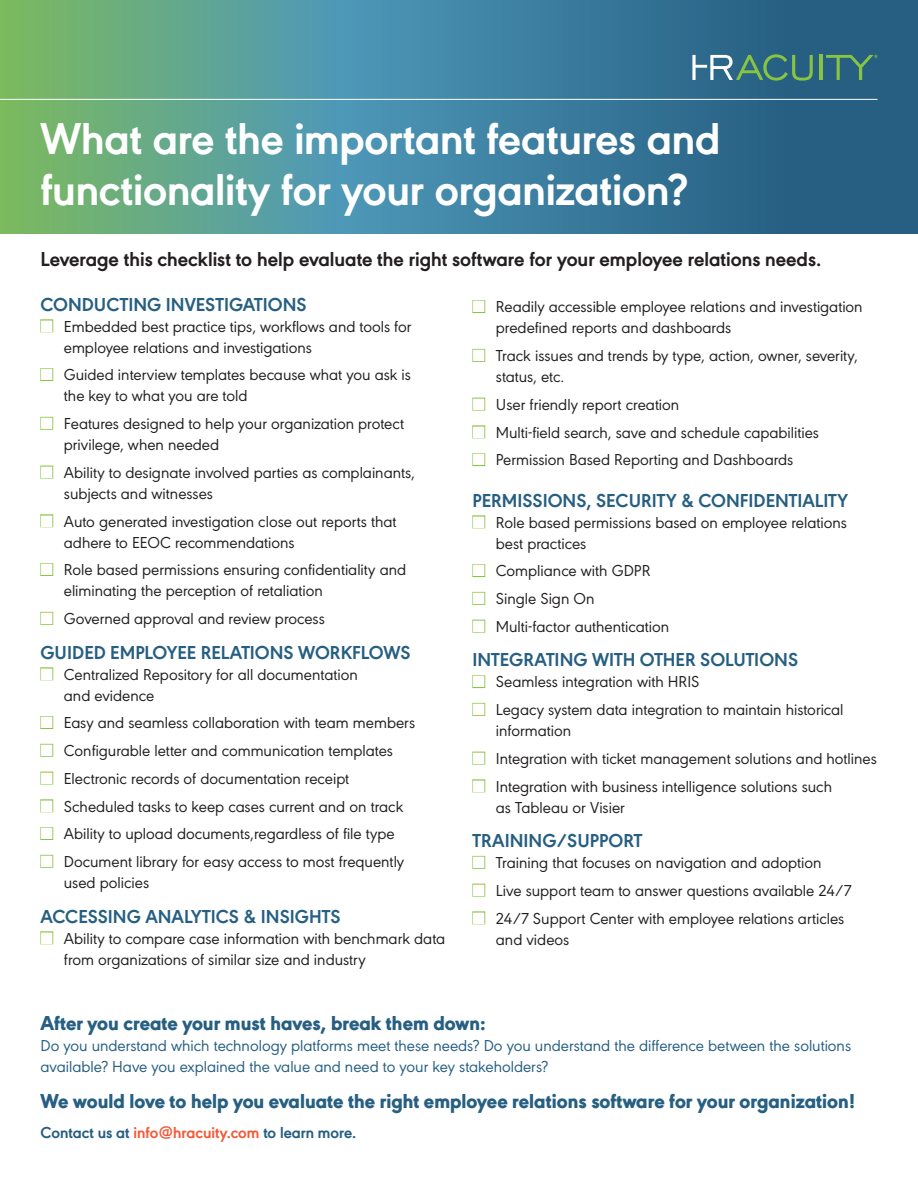
<style>
.page{position:relative;width:918px;height:1188px;background:#fff}
.page>*{position:absolute;margin:0;border:0;box-sizing:border-box;transform-origin:0 0}
.t1{font:700 46.35px/51.4px "URW Geometric";letter-spacing:-.005em;color:#fff}
.t2{font:800 21px "URW Geometric";color:#265f82}
.t3{font:700 21px "URW Geometric";color:#231f20}
.t4{font:700 19.5px "URW Geometric";color:#265f82}
.t5{font:16.5px/21px "URW Geometric";color:#231f20}
.t6{font:16.5px/21px "URW Geometric";color:#265f82}
.t7{font:700 16.5px "URW Geometric";color:#265f82}
.s1{color:#8ac442}
.s2{color:#f15b39}
</style>
<div class="page">
<svg style="left:0;top:0;width:918px;height:233px;background:#478992"></svg>
<svg style="left:692px;top:54px;width:121px;height:27px;background:#508587"></svg>
<hr style="left:820px;top:55px;width:3px;height:25px;background:#88c442">
<svg style="left:826px;top:55px;width:52px;height:25px"></svg>
<hr style="left:0;top:99px;width:878px;height:1px;background:#fff">
<p class="t1" style="left:40px;top:109px;width:681px">What are the important features and functionality for your organization?</p>
<p class="t3" style="left:40px;top:243px;width:783px">Leverage this checklist to help evaluate the right software for your employee relations needs.</p>
<p class="t4" style="left:40px;top:289px;width:268px">CONDUCTING INVESTIGATIONS</p>
<p class="t5" style="left:64px;top:314px;width:349px;text-indent:-23px"><span class="s1">■</span> Embedded best practice tips, workflows and tools for employee relations and investigations</p>
<p class="t5" style="left:64px;top:363px;width:349px;text-indent:-23px"><span class="s1">■</span> Guided interview templates because what you ask is the key to what you are told</p>
<p class="t5" style="left:64px;top:412px;width:342px;text-indent:-23px"><span class="s1">■</span> Features designed to help your organization protect privilege, when needed</p>
<p class="t5" style="left:64px;top:461px;width:353px;text-indent:-23px"><span class="s1">■</span> Ability to designate involved parties as complainants, subjects and witnesses</p>
<p class="t5" style="left:64px;top:509px;width:334px;text-indent:-23px"><span class="s1">■</span> Auto generated investigation close out reports that adhere to EEOC recommendations</p>
<p class="t5" style="left:64px;top:558px;width:344px;text-indent:-23px"><span class="s1">■</span> Role based permissions ensuring confidentiality and eliminating the perception of retaliation</p>
<p class="t5" style="left:40px;top:607px;width:286px"><span class="s1">■</span> Governed approval and review process</p>
<p class="t4" style="left:40px;top:637px;width:372px">GUIDED EMPLOYEE RELATIONS WORKFLOWS</p>
<p class="t5" style="left:64px;top:662px;width:295px;text-indent:-23px"><span class="s1">■</span> Centralized Repository for all documentation and evidence</p>
<p class="t5" style="left:40px;top:711px;width:376px"><span class="s1">■</span> Easy and seamless collaboration with team members</p>
<p class="t5" style="left:40px;top:739px;width:354px"><span class="s1">■</span> Configurable letter and communication templates</p>
<p class="t5" style="left:40px;top:767px;width:310px"><span class="s1">■</span> Electronic records of documentation receipt</p>
<p class="t5" style="left:40px;top:794px;width:364px"><span class="s1">■</span> Scheduled tasks to keep cases current and on track</p>
<p class="t5" style="left:40px;top:822px;width:356px"><span class="s1">■</span> Ability to upload documents,regardless of file type</p>
<p class="t5" style="left:64px;top:850px;width:342px;text-indent:-23px"><span class="s1">■</span> Document library for easy access to most frequently used policies</p>
<p class="t4" style="left:40px;top:901px;width:301px">ACCESSING ANALYTICS &amp; INSIGHTS</p>
<p class="t5" style="left:64px;top:926px;width:383px;text-indent:-23px"><span class="s1">■</span> Ability to compare case information with benchmark data from organizations of similar size and industry</p>
<p class="t5" style="left:496px;top:295px;width:368px;text-indent:-23px"><span class="s1">■</span> Readily accessible employee relations and investigation predefined reports and dashboards</p>
<p class="t5" style="left:496px;top:344px;width:363px;text-indent:-23px"><span class="s1">■</span> Track issues and trends by type, action, owner, severity, status, etc.</p>
<p class="t5" style="left:472px;top:393px;width:208px"><span class="s1">■</span> User friendly report creation</p>
<p class="t5" style="left:472px;top:420px;width:348px"><span class="s1">■</span> Multi-field search, save and schedule capabilities</p>
<p class="t5" style="left:472px;top:448px;width:322px"><span class="s1">■</span> Permission Based Reporting and Dashboards</p>
<p class="t4" style="left:472px;top:485px;width:377px">PERMISSIONS, SECURITY &amp; CONFIDENTIALITY</p>
<p class="t5" style="left:496px;top:510px;width:353px;text-indent:-23px"><span class="s1">■</span> Role based permissions based on employee relations best practices</p>
<p class="t5" style="left:472px;top:559px;width:179px"><span class="s1">■</span> Compliance with GDPR</p>
<p class="t5" style="left:472px;top:587px;width:124px"><span class="s1">■</span> Single Sign On</p>
<p class="t5" style="left:472px;top:615px;width:198px"><span class="s1">■</span> Multi-factor authentication</p>
<p class="t4" style="left:472px;top:645px;width:327px">INTEGRATING WITH OTHER SOLUTIONS</p>
<p class="t5" style="left:472px;top:670px;width:229px"><span class="s1">■</span> Seamless integration with HRIS</p>
<p class="t5" style="left:496px;top:698px;width:349px;text-indent:-23px"><span class="s1">■</span> Legacy system data integration to maintain historical information</p>
<p class="t5" style="left:472px;top:747px;width:406px"><span class="s1">■</span> Integration with ticket management solutions and hotlines</p>
<p class="t5" style="left:496px;top:774px;width:338px;text-indent:-23px"><span class="s1">■</span> Integration with business intelligence solutions such as Tableau or Visier</p>
<p class="t4" style="left:472px;top:826px;width:171px">TRAINING/SUPPORT</p>
<p class="t5" style="left:472px;top:851px;width:350px"><span class="s1">■</span> Training that focuses on navigation and adoption</p>
<p class="t5" style="left:472px;top:879px;width:380px"><span class="s1">■</span> Live support team to answer questions available 24/7</p>
<p class="t5" style="left:496px;top:906px;width:350px;text-indent:-23px"><span class="s1">■</span> 24/7 Support Center with employee relations articles and videos</p>
<p class="t2" style="left:40px;top:1007px;width:447px">After you create your must haves, break them down:</p>
<p class="t6" style="left:40px;top:1034px;width:812px">Do you understand which technology platforms meet these needs? Do you understand the difference between the solutions available? Have you explained the value and need to your key stakeholders?</p>
<p class="t2" style="left:40px;top:1086px;width:817px">We would love to help you evaluate the right employee relations software for your organization!</p>
<p class="t7" style="left:40px;top:1120px;width:317px">Contact us at <span class="s2">info@hracuity.com</span> to learn more.</p>
</div>
